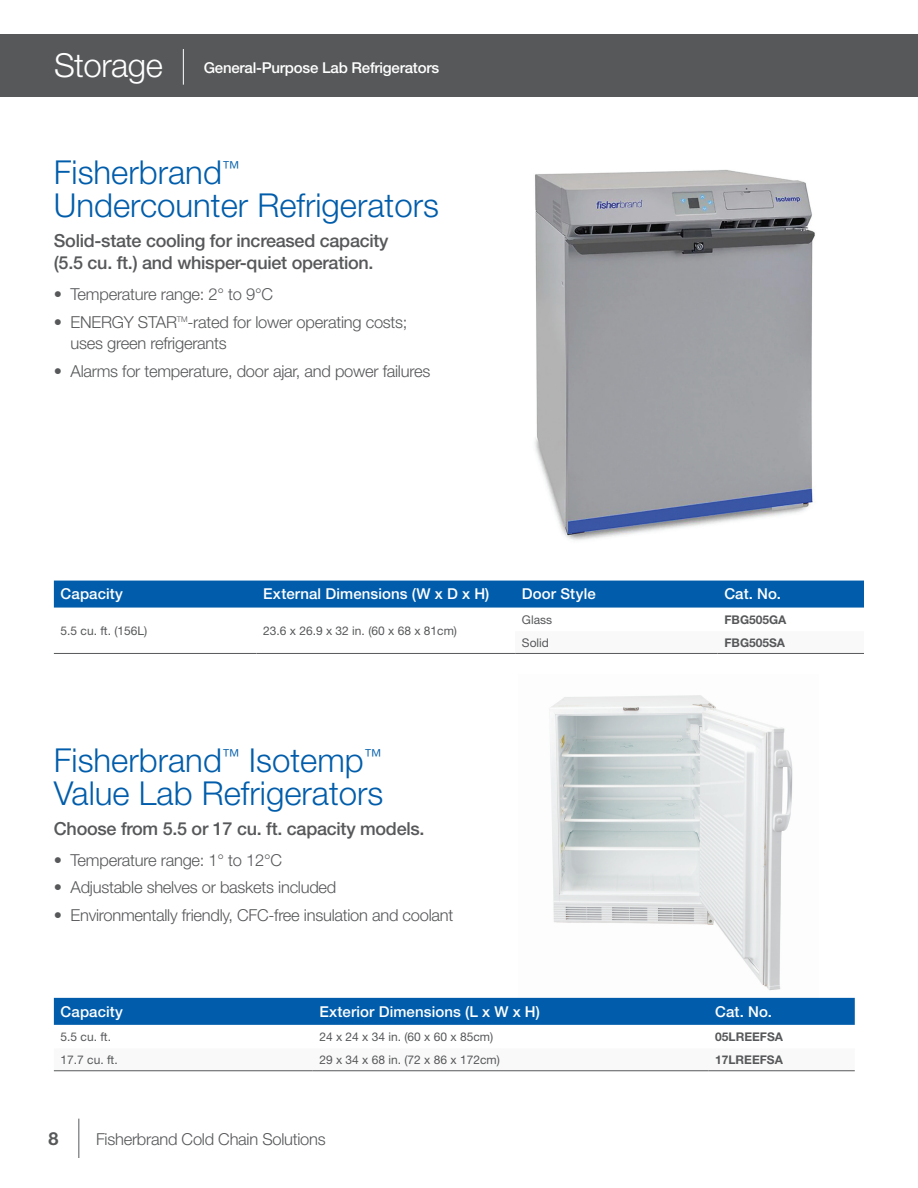
<style>
.page{position:relative;width:918px;height:1188px;background:#fff}
.page>*{position:absolute;margin:0;border:0;box-sizing:border-box;transform-origin:0 0}
.t1{font:300 33px/33px "Helvetica Neue LT Std";color:#015dab}
.t2{font:300 33px "Helvetica Neue LT Std";letter-spacing:-.015em;color:#fff}
.t3{font:500 18px/22.5px "Helvetica Neue LT Std";letter-spacing:-.015em;color:#57585a}
.t4{font:700 18px "Helvetica Neue LT Std";color:#57585a}
.t5{font:300 16.5px/21px "Helvetica Neue LT Std";letter-spacing:-.015em;color:#57585a}
.t6{font:500 15px "Helvetica Neue LT Std";letter-spacing:.005em;color:#fff}
.t7{font:500 15px "Helvetica Neue LT Std";letter-spacing:-.015em;color:#fff}
.t8{font:12px "Helvetica Neue LT Std";color:#57585a}
.t9{font:700 12px "Helvetica Neue LT Std";color:#57585a}
</style>
<div class="page">
<img style="left:490px;top:169px;width:357px;height:412px">
<img style="left:519px;top:695px;width:300px;height:303px">
<div style="left:0;top:34px;width:918px;height:64px;background:#57585a"></div>
<hr style="left:78px;top:1119px;width:1px;height:39px;background:#57585a">
<div style="left:54px;top:581px;width:810px;height:27px;background:#015dab"></div>
<svg style="left:515px;top:652px;width:349px;height:1px"></svg>
<hr style="left:54px;top:653px;width:202px;height:1px;background:#57585a">
<hr style="left:256px;top:653px;width:259px;height:1px;background:#57585a">
<hr style="left:515px;top:653px;width:203px;height:1px;background:#57585a">
<hr style="left:718px;top:653px;width:146px;height:1px;background:#57585a">
<div style="left:54px;top:998px;width:801px;height:27px;background:#015dab"></div>
<svg style="left:54px;top:1070px;width:801px;height:1px"></svg>
<hr style="left:313px;top:1071px;width:395px;height:1px;background:#57585a">
<hr style="left:708px;top:1071px;width:147px;height:1px;background:#57585a">
<hr style="left:54px;top:1071px;width:259px;height:1px;background:#57585a">
<hr style="left:183px;top:49px;width:1px;height:36px;background:#fff">
<h1 class="t2" style="left:54px;top:45px;width:110px">Storage</h1>
<p class="t7" style="left:204px;top:59px;width:237px">General-Purpose Lab Refrigerators</p>
<h1 class="t1" style="left:54px;top:156px;width:387px">Fisherbrand<sup>™<br></sup>Undercounter Refrigerators</h1>
<p class="t3" style="left:54px;top:229px;width:336px">Solid-state cooling for increased capacity (5.5 cu. ft.) and whisper-quiet operation.</p>
<p class="t5" style="left:54px;top:284px;width:221px">• Temperature range: 2° to 9°C</p>
<p class="t5" style="left:71px;top:311px;width:338px;text-indent:-17px">• ENERGY STAR<sup>TM</sup>-rated for lower operating costs; uses green refrigerants</p>
<p class="t5" style="left:54px;top:360px;width:378px">• Alarms for temperature, door ajar, and power failures</p>
<p class="t6" style="left:61px;top:585px;width:64px">Capacity</p>
<p class="t6" style="left:263px;top:585px;width:228px">External Dimensions (W x D x H)</p>
<p class="t6" style="left:522px;top:585px;width:75px">Door Style</p>
<p class="t6" style="left:724px;top:585px;width:58px">Cat. No.</p>
<p class="t8" style="left:61px;top:623px;width:88px">5.5 cu. ft. (156L)</p>
<p class="t8" style="left:263px;top:623px;width:195px">23.6 x 26.9 x 32 in. (60 x 68 x 81cm)</p>
<p class="t8" style="left:522px;top:612px;width:32px">Glass</p>
<p class="t9" style="left:724px;top:612px;width:64px">FBG505GA</p>
<p class="t8" style="left:522px;top:635px;width:29px">Solid</p>
<p class="t9" style="left:724px;top:635px;width:62px">FBG505SA</p>
<h1 class="t1" style="left:54px;top:744px;width:331px">Fisherbrand<sup>™</sup> Isotemp<sup>™<br></sup>Value Lab Refrigerators</h1>
<p class="t3" style="left:54px;top:817px;width:372px">Choose from 5.5 or 17 cu. ft. capacity models.</p>
<p class="t5" style="left:54px;top:849px;width:230px">• Temperature range: 1° to 12°C</p>
<p class="t5" style="left:54px;top:877px;width:284px">• Adjustable shelves or baskets included</p>
<p class="t5" style="left:54px;top:905px;width:401px">• Environmentally friendly, CFC-free insulation and coolant</p>
<p class="t6" style="left:61px;top:1002px;width:64px">Capacity</p>
<p class="t6" style="left:319px;top:1002px;width:222px">Exterior Dimensions (L x W x H)</p>
<p class="t6" style="left:715px;top:1002px;width:58px">Cat. No.</p>
<p class="t8" style="left:61px;top:1030px;width:52px">5.5 cu. ft.</p>
<p class="t8" style="left:319px;top:1030px;width:175px">24 x 24 x 34 in. (60 x 60 x 85cm)</p>
<p class="t9" style="left:715px;top:1029px;width:69px">05LREEFSA</p>
<p class="t8" style="left:61px;top:1052px;width:59px">17.7 cu. ft.</p>
<p class="t8" style="left:319px;top:1052px;width:182px">29 x 34 x 68 in. (72 x 86 x 172cm)</p>
<p class="t9" style="left:715px;top:1052px;width:69px">17LREEFSA</p>
<p class="t4" style="left:48px;top:1128px;width:12px">8</p>
<p class="t5" style="left:96px;top:1129px;width:231px">Fisherbrand Cold Chain Solutions</p>
</div>
